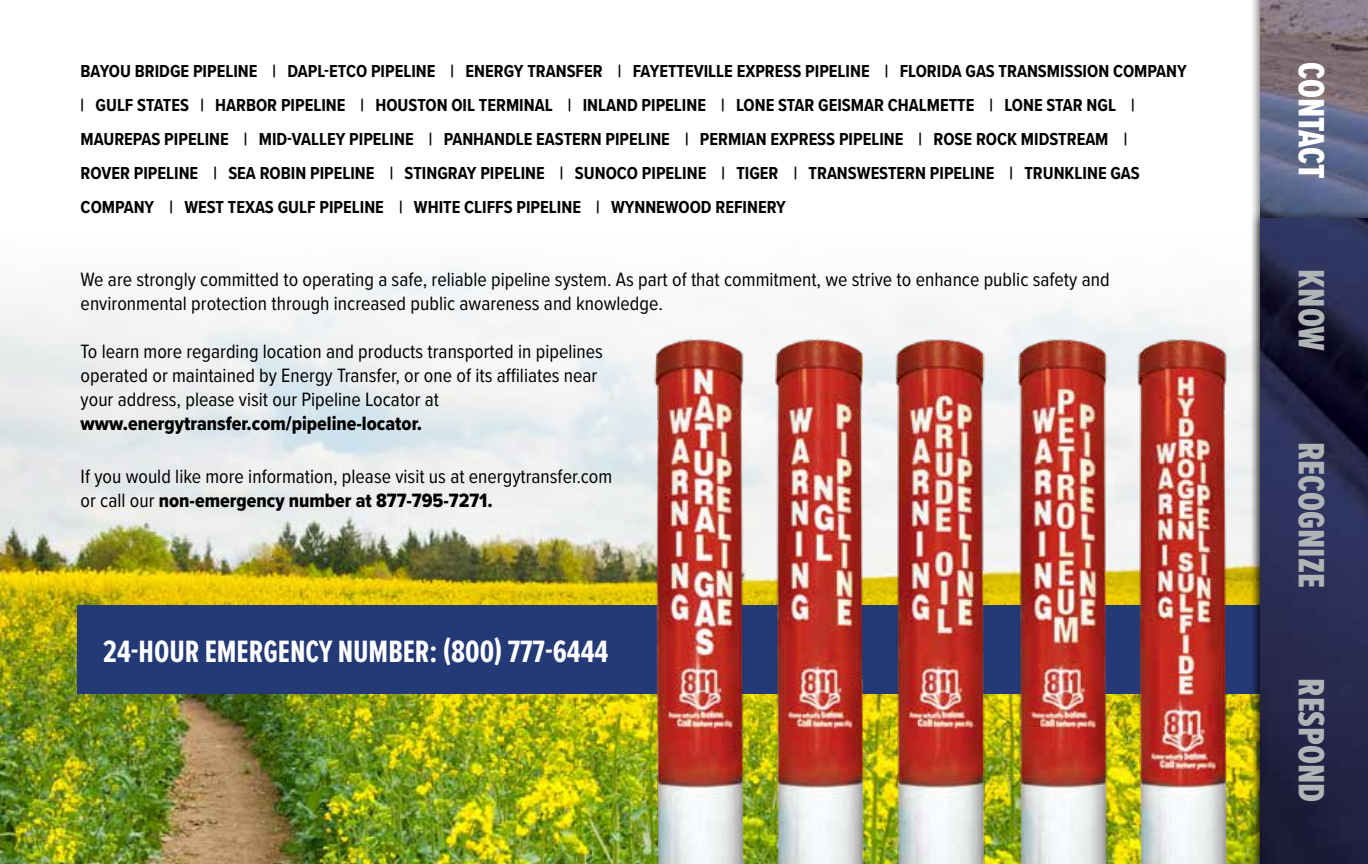
<style>
.page{position:relative;width:1368px;height:864px;background:#fff}
.page>*{position:absolute;margin:0;border:0;box-sizing:border-box;transform-origin:0 0}
.t1{font:38px "Proxima Nova Ex Cn Extrabld";color:#b1b4b6}
.t2{font:38px "Proxima Nova Ex Cn Extrabld";color:#fff}
.t3{font:700 32px "Proxima Nova Ex Cn";color:#fff}
.t4{font:20px/24px "Proxima Nova Cond";color:#000}
.t5{font:20px "Proxima Nova Cond Extrabld";color:#000}
.t6{font:700 18px/34px "Proxima Nova Cond";color:#000}
.s1{font-family:"Proxima Nova Cond"}
</style>
<div class="page">
<img style="left:0;top:268px;width:1250px;height:596px">
<div style="left:77px;top:605px;width:1237px;height:89px;background:#243a76"></div>
<div style="left:1250px;top:0;width:118px;height:864px;background:#000;opacity:.75"></div>
<img style="left:1260px;top:0;width:108px;height:208px">
<div style="left:1250px;top:208px;width:118px;height:656px;background:#000;opacity:.75"></div>
<img style="left:1260px;top:219px;width:108px;height:645px">
<img style="left:1128px;top:327px;width:111px;height:537px">
<img style="left:885px;top:327px;width:111px;height:537px">
<img style="left:642px;top:327px;width:111px;height:537px">
<img style="left:764px;top:327px;width:111px;height:537px">
<img style="left:1007px;top:327px;width:111px;height:537px">
<p class="t6" style="left:81px;top:54px;width:1108px">BAYOU BRIDGE PIPELINE | DAPL-ETCO PIPELINE | ENERGY TRANSFER | FAYETTEVILLE EXPRESS PIPELINE | FLORIDA GAS TRANSMISSION COMPANY | GULF STATES | HARBOR PIPELINE | HOUSTON OIL TERMINAL | INLAND PIPELINE | LONE STAR GEISMAR CHALMETTE | LONE STAR NGL | MAUREPAS PIPELINE | MID-VALLEY PIPELINE | PANHANDLE EASTERN PIPELINE | PERMIAN EXPRESS PIPELINE | ROSE ROCK MIDSTREAM |<br>ROVER PIPELINE | SEA ROBIN PIPELINE | STINGRAY PIPELINE | SUNOCO PIPELINE | TIGER | TRANSWESTERN PIPELINE | TRUNKLINE GAS COMPANY | WEST TEXAS GULF PIPELINE | WHITE CLIFFS PIPELINE | WYNNEWOOD REFINERY</p>
<p class="t4" style="left:81px;top:266px;width:1030px">We are strongly committed to operating a safe, reliable pipeline system. As part of that commitment, we strive to enhance public safety and environmental protection through increased public awareness and knowledge.</p>
<p class="t4" style="left:81px;top:338px;width:524px">To learn more regarding location and products transported in pipelines operated or maintained by Energy Transfer, or one of its affiliates near your address, please visit our Pipeline Locator at</p>
<p class="t5" style="left:81px;top:408px;width:343px">www.energytransfer.com/pipeline-locator.</p>
<p class="t4" style="left:81px;top:463px;width:533px">If you would like more information, please visit us at energytransfer.com</p>
<p class="t5" style="left:81px;top:485px;width:414px"><span class="s1">or call our</span> non-emergency number at 877-795-7271.</p>
<h2 class="t3" style="left:103px;top:628px;width:507px">24-HOUR EMERGENCY NUMBER: (800) 777-6444</h2>
<h1 class="t2" style="left:1339px;top:62px;width:119px;rotate:90deg">CONTACT</h1>
<h1 class="t1" style="left:1339px;top:269px;width:83px;rotate:90deg">KNOW</h1>
<h1 class="t1" style="left:1339px;top:442px;width:147px;rotate:90deg">RECOGNIZE</h1>
<h1 class="t1" style="left:1339px;top:678px;width:126px;rotate:90deg">RESPOND</h1>
</div>
